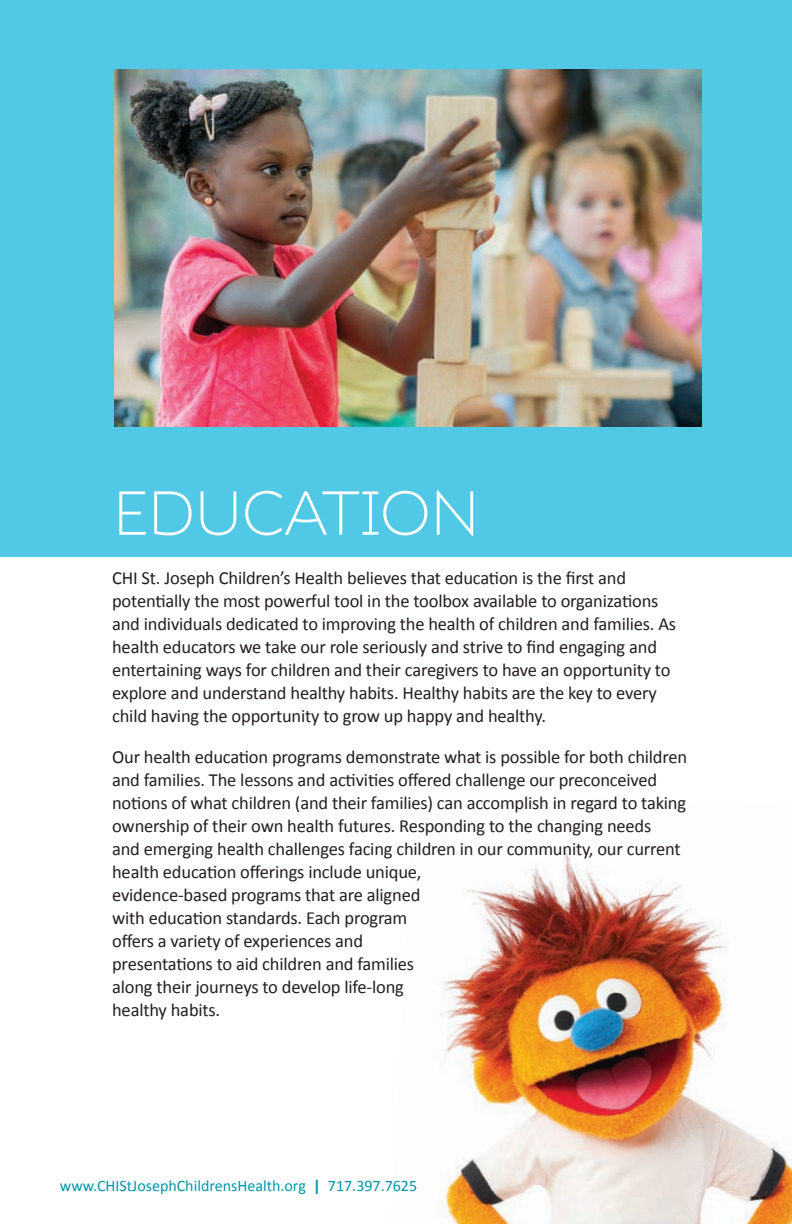
<style>
.page{position:relative;width:792px;height:1224px;background:#fff}
.page>*{position:absolute;margin:0;border:0;box-sizing:border-box;transform-origin:0 0}
.t1{font:100 72.2px "Resort Sans";letter-spacing:-.03em;color:#fff}
.t2{font:18.4px/23px "Calibri";letter-spacing:-.01em;color:#231f20}
.t3{font:16px "Calibri";color:#0096aa}
.s1{font-weight:700}
</style>
<div class="page">
<img style="left:440px;top:848px;width:352px;height:376px">
<div style="left:0;top:0;width:792px;height:557px;background:#50c8e6"></div>
<img style="left:114px;top:69px;width:588px;height:357px">
<p class="t1" style="left:112px;top:477px;width:370px">EDUCATION</p>
<p class="t2" style="left:112px;top:567px;width:566px">CHI St. Joseph Children’s Health believes that education is the first and potentially the most powerful tool in the toolbox available to organizations and individuals dedicated to improving the health of children and families. As health educators we take our role seriously and strive to find engaging and entertaining ways for children and their caregivers to have an opportunity to explore and understand healthy habits. Healthy habits are the key to every child having the opportunity to grow up happy and healthy.</p>
<p class="t2" style="left:112px;top:746px;width:577px">Our health education programs demonstrate what is possible for both children and families. The lessons and activities offered challenge our preconceived notions of what children (and their families) can accomplish in regard to taking ownership of their own health futures. Responding to the changing needs<br>and emerging health challenges facing children in our community, our current health education offerings include unique,<br>evidence-based programs that are aligned<br>with education standards. Each program<br>offers a variety of experiences and<br>presentations to aid children and families<br>along their journeys to develop life-long<br>healthy habits.</p>
<p class="t3" style="left:60px;top:1176px;width:359px">www.CHIStJosephChildrensHealth.org <span class="s1">|</span> 717.397.7625</p>
</div>
